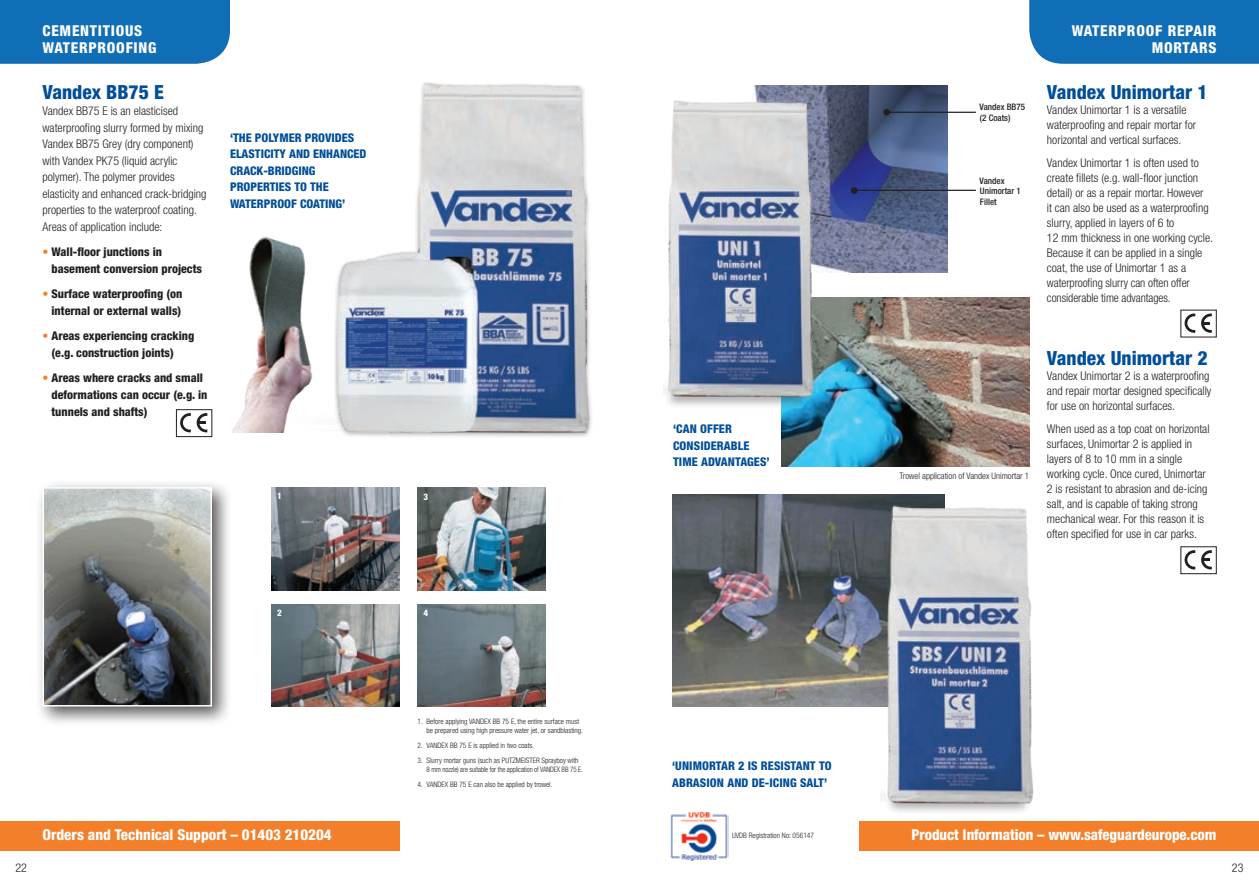
<style>
.page{position:relative;width:1259px;height:893px;background:#fff}
.page>*{position:absolute;margin:0;border:0;box-sizing:border-box;transform-origin:0 0}
.t1{font:800 condensed 19.5px "Helvetica Neue LT Std";color:#014e99}
.t2{font:800 condensed 15px "Helvetica Neue LT Std";color:#fff}
.t3{font:800 condensed 15px/16.5px "Helvetica Neue LT Std";letter-spacing:.05em;color:#fff;text-align:right}
.t4{font:300 condensed 12px/15px "Helvetica Neue LT Std";color:#231f20}
.t5{font:800 condensed 12px/16.5px "Helvetica Neue LT Std";color:#231f20}
.t6{font:800 condensed 12px/16.5px "Helvetica Neue LT Std";color:#014e99}
.t7{font:700 9.9px "Futura BT";color:#231f20}
.t8{font:500 condensed 9px/10.5px "Helvetica Neue LT Std";color:#231f20}
.t9{font:300 condensed 9px "Helvetica Neue LT Std";color:#231f20}
.t10{font:800 condensed 9px "Helvetica Neue LT Std";color:#fff}
.t11{font:300 condensed 7.5px/9px "Helvetica Neue LT Std";color:#231f20}
.s1{color:#f47f2a}
</style>
<div class="page">
<div style="left:0;top:821px;width:399px;height:29px;background:#f47f2a"></div>
<div style="left:35px;top:479px;width:197px;height:248px;background:#231f20;opacity:.75"></div>
<img style="left:46px;top:490px;width:163px;height:213px">
<div style="left:43px;top:487px;width:169px;height:219px;border:2px solid #fff"></div>
<div style="left:859px;top:821px;width:400px;height:29px;background:#f47f2a"></div>
<img style="left:272px;top:488px;width:127px;height:102px">
<img style="left:272px;top:604px;width:127px;height:102px">
<img style="left:417px;top:488px;width:128px;height:102px">
<img style="left:417px;top:604px;width:128px;height:102px">
<img style="left:754px;top:85px;width:193px;height:187px">
<hr style="left:886px;top:112px;width:90px;height:1px;background:#231f20">
<hr style="left:853px;top:190px;width:123px;height:1px;background:#231f20">
<div style="left:883px;top:109px;width:7px;height:7px;background:#231f20;border-radius:50%"></div>
<div style="left:851px;top:187px;width:6px;height:7px;background:#231f20;border-radius:50%"></div>
<img style="left:781px;top:297px;width:248px;height:170px">
<div style="left:176px;top:410px;width:36px;height:27px;border:1px solid #231f20"></div>
<svg style="left:180px;top:413px;width:11px;height:19px"></svg>
<svg style="left:197px;top:413px;width:10px;height:19px"></svg>
<svg style="left:1184px;top:314px;width:11px;height:19px"></svg>
<svg style="left:1201px;top:314px;width:10px;height:19px"></svg>
<svg style="left:1184px;top:550px;width:11px;height:19px"></svg>
<svg style="left:1201px;top:550px;width:10px;height:19px"></svg>
<img style="left:672px;top:495px;width:208px;height:211px">
<div style="left:1029px;top:0;width:230px;height:64px;background:#106eb6"></div>
<div style="left:0;top:0;width:230px;height:64px;background:#106eb6"></div>
<img style="left:335px;top:82px;width:257px;height:355px">
<img style="left:670px;top:812px;width:59px;height:49px">
<img style="left:231px;top:237px;width:82px;height:196px">
<img style="left:663px;top:90px;width:175px;height:349px">
<img style="left:880px;top:494px;width:154px;height:318px">
<p class="t3" style="left:43px;top:22px;width:115px;text-align:left">CEMENTITIOUS<br>WATERPROOFING</p>
<p class="t3" style="left:1072px;top:22px;width:146px">WATERPROOF REPAIR<br>MORTARS</p>
<h1 class="t1" style="left:43px;top:80px;width:123px">Vandex BB75 E</h1>
<p class="t4" style="left:43px;top:103px;width:166px;line-height:16.5px">Vandex BB75 E is an elasticised waterproofing slurry formed by mixing Vandex BB75 Grey (dry component) with Vandex PK75 (liquid acrylic polymer). The polymer provides elasticity and enhanced crack-bridging properties to the waterproof coating.<br>Areas of application include:</p>
<p class="t5" style="left:52px;top:244px;width:152px;text-indent:-9px"><span class="s1">•</span> Wall-floor junctions in basement conversion projects</p>
<p class="t5" style="left:43px;top:286px;width:141px;text-align:right"><span class="s1">•</span> Surface waterproofing (on internal or external walls)</p>
<p class="t5" style="left:52px;top:328px;width:144px;text-indent:-9px"><span class="s1">•</span> Areas experiencing cracking (e.g. construction joints)</p>
<p class="t5" style="left:52px;top:370px;width:157px;text-indent:-9px"><span class="s1">•</span> Areas where cracks and small deformations can occur (e.g. in tunnels and shafts)</p>
<p class="t6" style="left:230px;top:129px;width:138px">‘THE POLYMER PROVIDES<br>ELASTICITY AND ENHANCED<br>CRACK-BRIDGING<br>PROPERTIES TO THE<br>WATERPROOF COATING’</p>
<p class="t10" style="left:277px;top:491px;width:6px">1</p>
<p class="t10" style="left:423px;top:491px;width:6px">3</p>
<p class="t6" style="left:673px;top:421px;width:98px">‘CAN OFFER<br>CONSIDERABLE<br>TIME ADVANTAGES’</p>
<h1 class="t1" style="left:1047px;top:80px;width:162px">Vandex Unimortar 1</h1>
<p class="t4" style="left:1047px;top:102px;width:151px">Vandex Unimortar 1 is a versatile waterproofing and repair mortar for horizontal and vertical surfaces.</p>
<p class="t4" style="left:1047px;top:156px;width:168px">Vandex Unimortar 1 is often used to create fillets (e.g. wall-floor junction detail) or as a repair mortar. However<br>it can also be used as a waterproofing slurry, applied in layers of 6 to<br>12 mm thickness in one working cycle.<br>Because it can be applied in a single coat, the use of Unimortar 1 as a waterproofing slurry can often offer considerable time advantages.</p>
<p class="t8" style="left:979px;top:102px;width:47px">Vandex BB75 (2 Coats)</p>
<p class="t7" style="left:978px;top:106px;width:67px">Vandex BB75</p>
<p class="t8" style="left:979px;top:175px;width:43px">Vandex<br>Unimortar 1<br>Fillet</p>
<p class="t7" style="left:978px;top:184px;width:38px">Vandex</p>
<p class="t9" style="left:899px;top:471px;width:131px">Trowel application of Vandex Unimortar 1</p>
<h1 class="t1" style="left:1047px;top:345px;width:162px">Vandex Unimortar 2</h1>
<p class="t4" style="left:1047px;top:368px;width:166px">Vandex Unimortar 2 is a waterproofing and repair mortar designed specifically for use on horizontal surfaces.</p>
<p class="t4" style="left:1047px;top:421px;width:164px">When used as a top coat on horizontal surfaces, Unimortar 2 is applied in layers of 8 to 10 mm in a single working cycle. Once cured, Unimortar 2 is resistant to abrasion and de-icing salt, and is capable of taking strong mechanical wear. For this reason it is often specified for use in car parks.</p>
<p class="t10" style="left:277px;top:607px;width:6px">2</p>
<p class="t10" style="left:423px;top:607px;width:6px">4</p>
<p class="t11" style="left:426px;top:717px;width:158px;text-indent:-9px">1. Before applying VANDEX BB 75 E, the entire surface must be prepared using high pressure water jet, or sandblasting.</p>
<p class="t11" style="left:417px;top:741px;width:118px">2. VANDEX BB 75 E is applied in two coats.</p>
<p class="t11" style="left:426px;top:756px;width:158px;text-indent:-9px">3. Slurry mortar guns (such as PUTZMEISTER Sprayboy with<br>8 mm nozzle) are suitable for the application of VANDEX BB 75 E.</p>
<p class="t11" style="left:417px;top:780px;width:136px">4. VANDEX BB 75 E can also be applied by trowel.</p>
<p class="t6" style="left:672px;top:757px;width:161px">‘UNIMORTAR 2 IS RESISTANT TO<br>ABRASION AND DE-ICING SALT’</p>
<p class="t2" style="left:43px;top:825px;width:291px">Orders and Technical Support – 01403 210204</p>
<p class="t11" style="left:732px;top:831px;width:84px">UVDB Registration No: 056147</p>
<p class="t2" style="left:911px;top:825px;width:306px">Product Information – www.safeguardeurope.com</p>
<p class="t4" style="left:15px;top:860px;width:13px">22</p>
<p class="t4" style="left:1232px;top:860px;width:13px">23</p>
</div>
